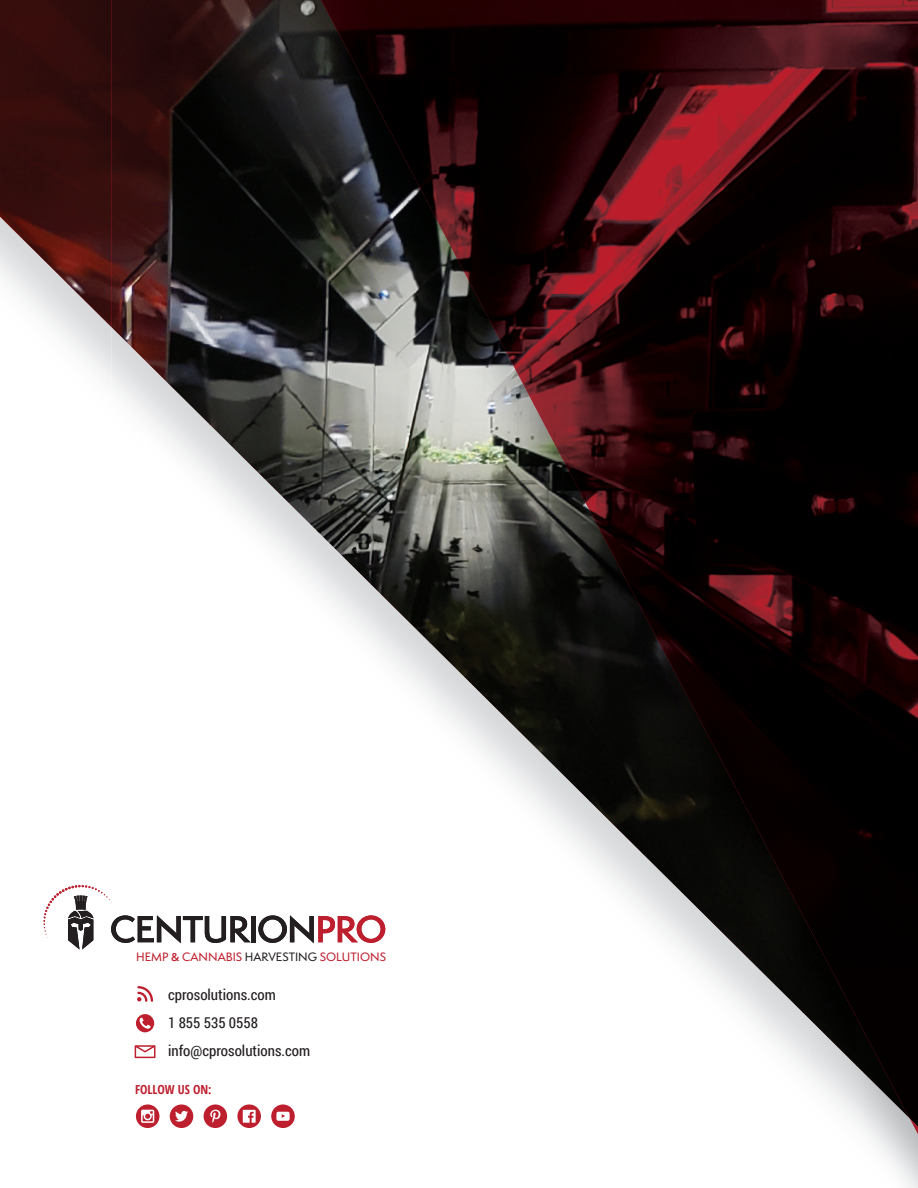
<style>
.page{position:relative;width:918px;height:1188px;background:#fff}
.page>*{position:absolute;margin:0;border:0;box-sizing:border-box;transform-origin:0 0}
.t1{font:15px/27.9px "Roboto Condensed";color:#231f20}
.t2{font:700 condensed 12.45px "Open Sans";color:#be1f2e}
.t3{font:500 11.1px "Semplicita Pro";color:#be1f2e}
.s1{font-family:"Open Sans";font-weight:600}
.s2{color:#231f20}
</style>
<div class="page">
<img style="left:0;top:0;width:112px;height:327px">
<img style="left:134px;top:425px;width:84px;height:703px">
<img style="left:218px;top:479px;width:54px;height:649px">
<img style="left:112px;top:0;width:264px;height:425px">
<img style="left:376px;top:215px;width:53px;height:428px">
<img style="left:429px;top:215px;width:54px;height:481px">
<img style="left:483px;top:322px;width:53px;height:427px">
<img style="left:536px;top:430px;width:53px;height:371px">
<img style="left:209px;top:424px;width:168px;height:55px">
<img style="left:263px;top:477px;width:114px;height:55px">
<img style="left:589px;top:591px;width:54px;height:263px">
<img style="left:317px;top:531px;width:60px;height:54px">
<svg style="left:371px;top:584px;width:6px;height:6px"></svg>
<img style="left:643px;top:698px;width:53px;height:209px">
<img style="left:696px;top:806px;width:54px;height:154px">
<img style="left:750px;top:859px;width:53px;height:154px">
<img style="left:803px;top:967px;width:26px;height:99px">
<img style="left:856px;top:1074px;width:30px;height:44px">
<img style="left:909px;top:1127px;width:9px;height:7px">
<img style="left:321px;top:0;width:597px;height:107px">
<img style="left:376px;top:104px;width:542px;height:111px">
<img style="left:432px;top:211px;width:486px;height:111px">
<img style="left:489px;top:319px;width:429px;height:111px">
<img style="left:546px;top:427px;width:372px;height:56px">
<img style="left:574px;top:480px;width:344px;height:111px">
<img style="left:631px;top:588px;width:287px;height:110px">
<img style="left:687px;top:696px;width:231px;height:110px">
<div style="left:744px;top:804px;width:174px;height:55px;background:#040000"></div>
<img style="left:772px;top:857px;width:146px;height:110px">
<img style="left:829px;top:965px;width:89px;height:109px">
<img style="left:886px;top:1073px;width:32px;height:54px">
<svg style="left:137px;top:986px;width:16px;height:16px"></svg>
<svg style="left:135px;top:1045px;width:20px;height:13px"></svg>
<svg style="left:136px;top:1014px;width:18px;height:18px"></svg>
<svg style="left:136px;top:1104px;width:23px;height:24px"></svg>
<svg style="left:141px;top:1110px;width:13px;height:13px"></svg>
<div style="left:271px;top:1104px;width:24px;height:24px;background:#be1f2e;border-radius:50%"></div>
<svg style="left:276px;top:1112px;width:14px;height:9px"></svg>
<div style="left:170px;top:1104px;width:23px;height:24px;background:#be1f2e;border-radius:50%"></div>
<svg style="left:175px;top:1111px;width:13px;height:11px"></svg>
<div style="left:204px;top:1104px;width:23px;height:24px;background:#be1f2e;border-radius:50%"></div>
<svg style="left:210px;top:1110px;width:10px;height:13px"></svg>
<svg style="left:237px;top:1104px;width:24px;height:24px"></svg>
<svg style="left:243px;top:1110px;width:13px;height:13px"></svg>
<svg style="left:43px;top:885px;width:208px;height:65px"></svg>
<hr style="left:251px;top:916px;width:4px;height:26px;background:#231f20">
<svg style="left:258px;top:915px;width:127px;height:28px"></svg>
<p class="t3" style="left:136px;top:949px;width:251px">HEMP <span class="s1">&amp;</span> CANNABIS <span class="s2">HARVESTING</span> SOLUTIONS</p>
<p class="t1" style="left:168px;top:981px;width:144px">cprosolutions.com<br>1 855 535 0558 info@cprosolutions.com</p>
<p class="t2" style="left:135px;top:1081px;width:78px">FOLLOW US ON:</p>
</div>
